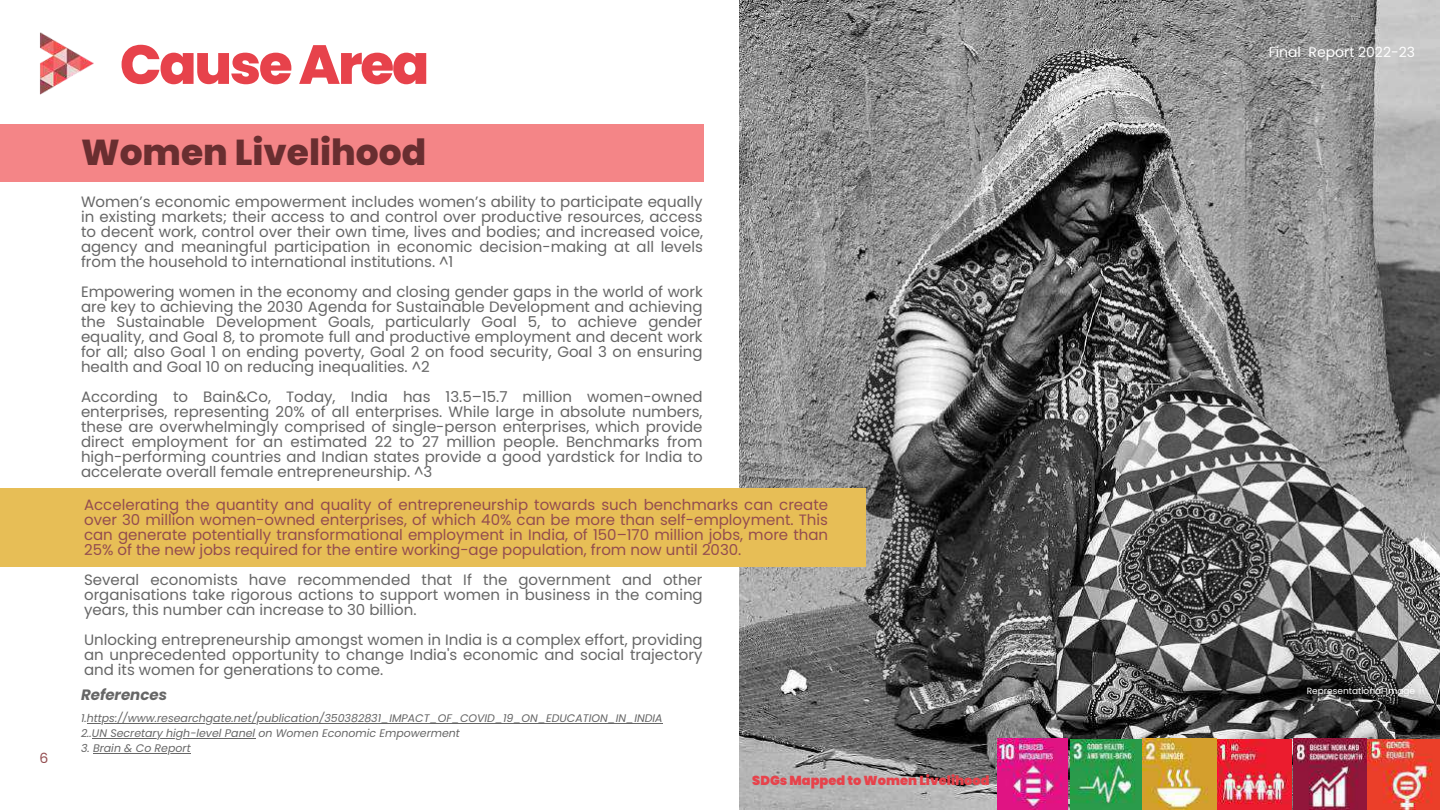
<style>
.page{position:relative;width:1440px;height:810px;background:#fff}
.page>*{position:absolute;margin:0;border:0;box-sizing:border-box;transform-origin:0 0}
.t1{font:800 55px "Poppins";letter-spacing:-.04em;color:#e7424b}
.t2{font:800 36px "Poppins";color:#692e30}
.t3{font:15px/15px "Poppins";color:#666;text-align:justify}
.t4{font:15px/15px "Poppins";color:#934c4f;text-align:justify}
.t5{font:italic 700 15px "Poppins";color:#666}
.t6{font:14px "Poppins";color:#fff}
.t7{font:14px "Poppins";color:#934c4f}
.t8{font:900 13px "Poppins";color:#e7424b}
.t9{font:italic 11px/15px "Poppins";color:#666}
.t10{font:9px "Poppins";color:#fff}
</style>
<div class="page">
<img style="left:739px;top:0;width:701px;height:810px">
<div style="left:0;top:488px;width:865px;height:79px;background:#e7be56"></div>
<div style="left:0;top:124px;width:703px;height:57px;background:#f48587"></div>
<img style="left:1143px;top:739px;width:297px;height:71px">
<img style="left:1070px;top:739px;width:71px;height:71px">
<img style="left:998px;top:739px;width:70px;height:71px">
<hr style="left:87px;top:723px;width:576px;height:1px;background:#666">
<hr style="left:92px;top:738px;width:163px;height:1px;background:#666">
<hr style="left:93px;top:753px;width:98px;height:1px;background:#666">
<img style="left:40px;top:32px;width:54px;height:63px">
<p class="t7" style="left:39px;top:748px;width:10px">6</p>
<h1 class="t1" style="left:120px;top:26px;width:311px">CauseArea</h1>
<h2 class="t2" style="left:81px;top:127px;width:347px">Women Livelihood</h2>
<p class="t3" style="left:81px;top:195px;width:624px">Women’s economic empowerment includes women’s ability to participate equally in existing markets; their access to and control over productive resources, access to decent work, control over their own time, lives and bodies; and increased voice, agency and meaningful participation in economic decision-making at all levels from the household to international institutions. ^1</p>
<p class="t3" style="left:81px;top:285px;width:623px">Empowering women in the economy and closing gender gaps in the world of work are key to achieving the 2030 Agenda for Sustainable Development and achieving the Sustainable Development Goals, particularly Goal 5, to achieve gender equality, and Goal 8, to promote full and productive employment and decent work for all; also Goal 1 on ending poverty, Goal 2 on food security, Goal 3 on ensuring health and Goal 10 on reducing inequalities. ^2</p>
<p class="t3" style="left:81px;top:390px;width:623px">According to Bain&amp;Co, Today, India has 13.5–15.7 million women-owned enterprises, representing 20% of all enterprises. While large in absolute numbers, these are overwhelmingly comprised of single-person enterprises, which provide direct employment for an estimated 22 to 27 million people. Benchmarks from high-performing countries and Indian states provide a good yardstick for India to accelerate overall female entrepreneurship. ^3</p>
<p class="t4" style="left:84px;top:498px;width:746px">Accelerating the quantity and quality of entrepreneurship towards such benchmarks can create over 30 million women-owned enterprises, of which 40% can be more than self-employment. This can generate potentially transformational employment in India, of 150–170 million jobs, more than 25% of the new jobs required for the entire working-age population, from now until 2030.</p>
<p class="t3" style="left:84px;top:572px;width:620px">Several economists have recommended that If the government and other organisations take rigorous actions to support women in business in the coming years, this number can increase to 30 billion.</p>
<p class="t3" style="left:84px;top:632px;width:620px">Unlocking entrepreneurship amongst women in India is a complex effort, providing an unprecedented opportunity to change India's economic and social trajectory and its women for generations to come.</p>
<p class="t5" style="left:81px;top:685px;width:88px">References</p>
<p class="t9" style="left:81px;top:711px;width:583px">1.https://www.researchgate.net/publication/350382831_IMPACT_OF_COVID_19_ON_EDUCATION_IN_INDIA<br>2..UN Secretary high-level Panel on Women Economic Empowerment</p>
<p class="t9" style="left:81px;top:741px;width:111px">3. Brain &amp; Co Report</p>
<p class="t8" style="left:752px;top:771px;width:239px">SDGs Mapped to Women Livelihood</p>
<p class="t6" style="left:1269px;top:42px;width:148px">Final Report 2022-23</p>
<p class="t10" style="left:1307px;top:685px;width:110px">Representational Image</p>
</div>
